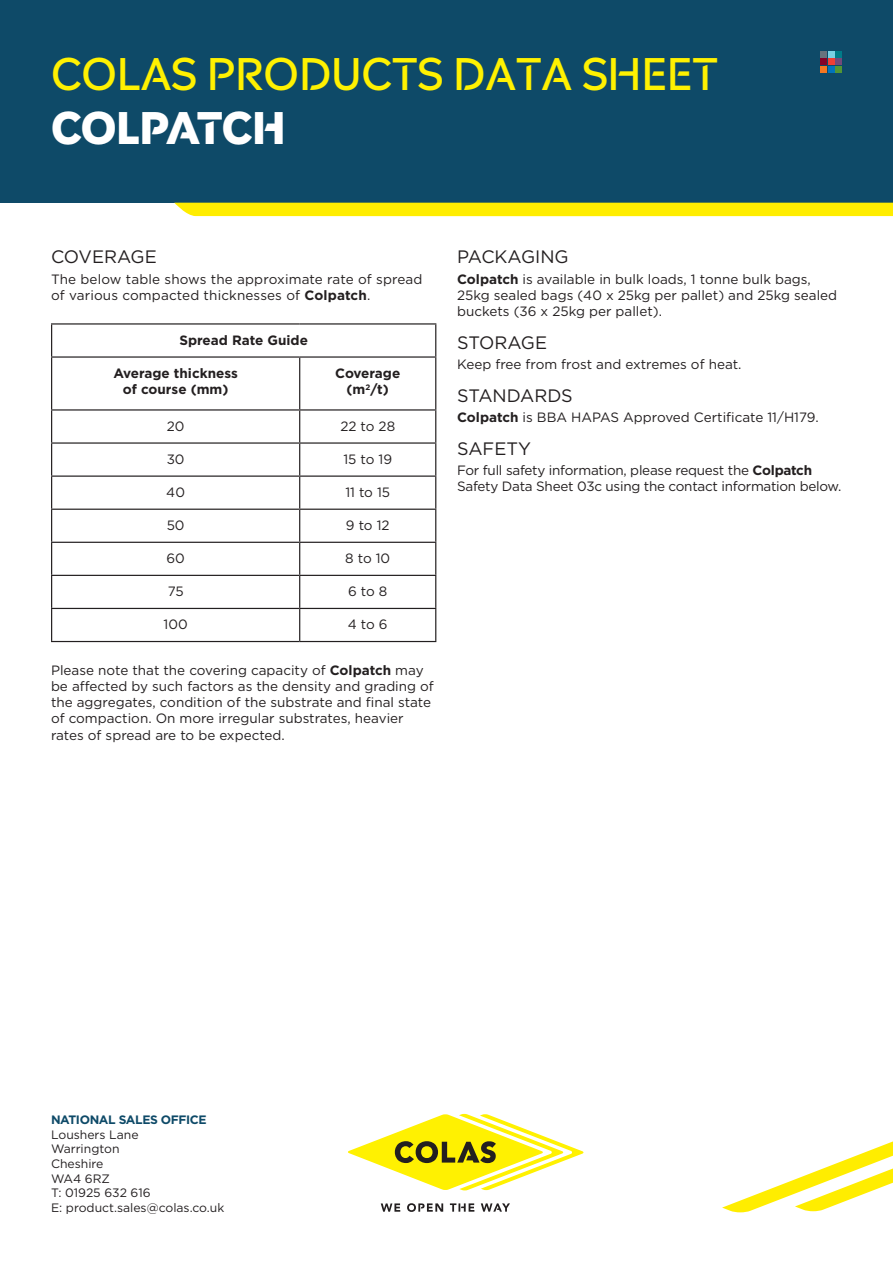
<style>
.page{position:relative;width:893px;height:1263px;background:#fff}
.page>*{position:absolute;margin:0;border:0;box-sizing:border-box;transform-origin:0 0}
.t1{font:45px "Colas";color:#fff101}
.t2{font:900 45px "Colas";letter-spacing:-.02em;color:#fff}
.Body_Copy_Header{font:18px "Gotham HTF";color:#231f20}
.Body_Copy{font:13.5px/16.2px "Gotham HTF";color:#231f20}
.Body_Copy-2{font:13.5px/16.2px "Gotham HTF";letter-spacing:-.02em;color:#231f20}
.Table_Header{font:700 13.5px/16.2px "Gotham HTF";color:#231f20;text-align:center}
.Table_Body{font:13.5px "Gotham HTF";color:#231f20}
.Body_Copy-3{font:12.15px/14.7px "Gotham HTF";color:#231f20}
.s1{font-weight:700}
.s2{font-weight:700;color:#0e4a68}
</style>
<div class="page">
<div style="left:0;top:0;width:893px;height:203px;background:#0e4a68"></div>
<svg style="left:381px;top:1203px;width:19px;height:9px"></svg>
<svg style="left:481px;top:1203px;width:29px;height:9px"></svg>
<svg style="left:450px;top:1203px;width:24px;height:9px"></svg>
<svg style="left:407px;top:1203px;width:36px;height:9px"></svg>
<svg style="left:348px;top:1114px;width:235px;height:76px"></svg>
<div style="left:820px;top:51px;width:7px;height:6px;background:#68737d"></div>
<div style="left:835px;top:51px;width:7px;height:6px;background:#007c89"></div>
<div style="left:820px;top:59px;width:7px;height:6px;background:#840128"></div>
<svg style="left:828px;top:51px;width:6px;height:14px"></svg>
<div style="left:835px;top:59px;width:7px;height:6px;background:#73497a"></div>
<div style="left:820px;top:66px;width:7px;height:7px;background:#f47721"></div>
<div style="left:828px;top:66px;width:6px;height:7px;background:#0174bc"></div>
<div style="left:835px;top:66px;width:7px;height:7px;background:#529635"></div>
<div style="left:174px;top:203px;width:719px;height:13px;background:#ffed00"></div>
<svg style="left:722px;top:1141px;width:171px;height:71px"></svg>
<hr style="left:51px;top:323px;width:249px;height:2px;background:#231f20">
<hr style="left:51px;top:325px;width:1px;height:31px;background:#231f20">
<hr style="left:300px;top:323px;width:136px;height:2px;background:#231f20">
<hr style="left:435px;top:325px;width:1px;height:31px;background:#231f20">
<hr style="left:51px;top:356px;width:249px;height:2px;background:#231f20">
<hr style="left:51px;top:358px;width:1px;height:51px;background:#231f20">
<hr style="left:300px;top:356px;width:136px;height:2px;background:#231f20">
<hr style="left:299px;top:358px;width:1px;height:51px;background:#231f20">
<hr style="left:435px;top:358px;width:1px;height:51px;background:#231f20">
<hr style="left:51px;top:409px;width:249px;height:2px;background:#231f20">
<hr style="left:51px;top:411px;width:1px;height:31px;background:#231f20">
<hr style="left:300px;top:409px;width:136px;height:2px;background:#231f20">
<hr style="left:299px;top:411px;width:1px;height:31px;background:#231f20">
<hr style="left:435px;top:411px;width:1px;height:31px;background:#231f20">
<hr style="left:51px;top:442px;width:249px;height:2px;background:#231f20">
<hr style="left:51px;top:444px;width:1px;height:31px;background:#231f20">
<hr style="left:300px;top:442px;width:136px;height:2px;background:#231f20">
<hr style="left:299px;top:444px;width:1px;height:31px;background:#231f20">
<hr style="left:435px;top:444px;width:1px;height:31px;background:#231f20">
<hr style="left:51px;top:475px;width:249px;height:2px;background:#231f20">
<hr style="left:51px;top:477px;width:1px;height:32px;background:#231f20">
<hr style="left:300px;top:475px;width:136px;height:2px;background:#231f20">
<hr style="left:299px;top:477px;width:1px;height:32px;background:#231f20">
<hr style="left:435px;top:477px;width:1px;height:32px;background:#231f20">
<hr style="left:51px;top:509px;width:249px;height:1px;background:#231f20">
<hr style="left:51px;top:510px;width:1px;height:32px;background:#231f20">
<hr style="left:300px;top:509px;width:136px;height:1px;background:#231f20">
<hr style="left:299px;top:510px;width:1px;height:32px;background:#231f20">
<hr style="left:435px;top:510px;width:1px;height:32px;background:#231f20">
<hr style="left:51px;top:542px;width:249px;height:1px;background:#231f20">
<hr style="left:51px;top:543px;width:1px;height:32px;background:#231f20">
<hr style="left:300px;top:542px;width:136px;height:1px;background:#231f20">
<hr style="left:299px;top:543px;width:1px;height:32px;background:#231f20">
<hr style="left:435px;top:543px;width:1px;height:32px;background:#231f20">
<hr style="left:51px;top:575px;width:249px;height:1px;background:#231f20">
<hr style="left:51px;top:576px;width:1px;height:32px;background:#231f20">
<hr style="left:300px;top:575px;width:136px;height:1px;background:#231f20">
<hr style="left:299px;top:576px;width:1px;height:32px;background:#231f20">
<hr style="left:435px;top:576px;width:1px;height:32px;background:#231f20">
<hr style="left:51px;top:608px;width:249px;height:1px;background:#231f20">
<hr style="left:51px;top:609px;width:1px;height:32px;background:#231f20">
<hr style="left:300px;top:608px;width:136px;height:1px;background:#231f20">
<hr style="left:299px;top:609px;width:1px;height:32px;background:#231f20">
<hr style="left:435px;top:609px;width:1px;height:32px;background:#231f20">
<hr style="left:51px;top:641px;width:249px;height:1px;background:#231f20">
<hr style="left:300px;top:641px;width:136px;height:1px;background:#231f20">
<p class="t1" style="left:51px;top:49px;width:669px">COLAS PRODUCTS DATA SHEET</p>
<p class="t2" style="left:51px;top:103px;width:236px">COLPATCH</p>
<p class="Body_Copy_Header" style="left:51px;top:247px;width:107px">COVERAGE</p>
<p class="Body_Copy" style="left:51px;top:271px;width:373px">The below table shows the approximate rate of spread of various compacted thicknesses of <span class="s1">Colpatch</span>.</p>
<p class="Table_Header" style="left:179px;top:332px;width:130px">Spread Rate Guide</p>
<p class="Table_Header" style="left:114px;top:365px;width:126px">Average thickness of course (mm)</p>
<p class="Table_Header" style="left:335px;top:365px;width:67px">Coverage (m<sup>2</sup>/t)</p>
<p class="Table_Body" style="left:167px;top:419px;width:19px">20</p>
<p class="Table_Body" style="left:340px;top:419px;width:56px">22 to 28</p>
<p class="Table_Body" style="left:167px;top:452px;width:19px">30</p>
<p class="Table_Body" style="left:343px;top:452px;width:50px">15 to 19</p>
<p class="Table_Body" style="left:166px;top:485px;width:20px">40</p>
<p class="Table_Body" style="left:345px;top:485px;width:46px">11 to 15</p>
<p class="Table_Body" style="left:167px;top:518px;width:19px">50</p>
<p class="Table_Body" style="left:346px;top:518px;width:45px">9 to 12</p>
<p class="Table_Body" style="left:166px;top:551px;width:20px">60</p>
<p class="Table_Body" style="left:345px;top:551px;width:47px">8 to 10</p>
<p class="Table_Body" style="left:168px;top:584px;width:17px">75</p>
<p class="Table_Body" style="left:348px;top:584px;width:41px">6 to 8</p>
<p class="Table_Body" style="left:164px;top:617px;width:26px">100</p>
<p class="Table_Body" style="left:348px;top:617px;width:41px">4 to 6</p>
<p class="Body_Copy" style="left:51px;top:662px;width:384px">Please note that the covering capacity of <span class="s1">Colpatch</span> may be affected by such factors as the density and grading of the aggregates, condition of the substrate and final state of compaction. On more irregular substrates, heavier rates of spread are to be expected.</p>
<p class="Body_Copy_Header" style="left:457px;top:247px;width:113px">PACKAGING</p>
<p class="Body_Copy" style="left:457px;top:271px;width:382px"><span class="s1">Colpatch</span> is available in bulk loads, 1 tonne bulk bags,<br>25kg sealed bags (40 x 25kg per pallet) and 25kg sealed buckets (36 x 25kg per pallet).</p>
<p class="Body_Copy_Header" style="left:457px;top:332px;width:92px">STORAGE</p>
<p class="Body_Copy" style="left:457px;top:356px;width:286px">Keep free from frost and extremes of heat.</p>
<p class="Body_Copy_Header" style="left:457px;top:385px;width:117px">STANDARDS</p>
<p class="Body_Copy" style="left:457px;top:409px;width:363px"><span class="s1">Colpatch</span> is BBA HAPAS Approved Certificate 11/H179.</p>
<p class="Body_Copy_Header" style="left:457px;top:438px;width:75px">SAFETY</p>
<p class="Body_Copy-2" style="left:457px;top:462px;width:386px">For full safety information, please request the <span class="s1">Colpatch<br></span>Safety Data Sheet 03c using the contact information below.</p>
<p class="Body_Copy-3" style="left:51px;top:1112px;width:175px"><span class="s2">NATIONAL SALES OFFICE<br></span>Loushers Lane<br>Warrington<br>Cheshire<br>WA4 6RZ<br>T: 01925 632 616<br>E: product.sales@colas.co.uk</p>
</div>
